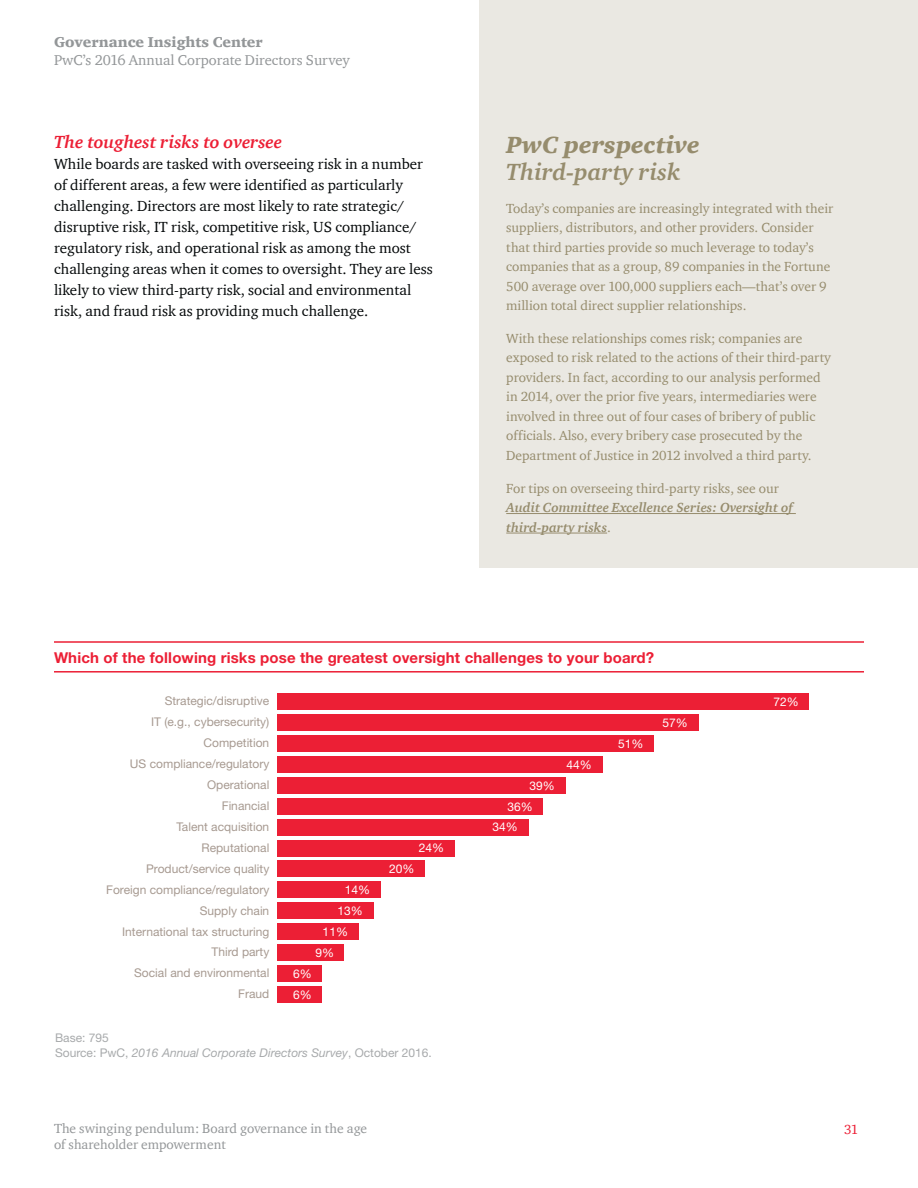
<style>
.page{position:relative;width:918px;height:1188px;background:#fff}
.page>*{position:absolute;margin:0;border:0;box-sizing:border-box;transform-origin:0 0}
.t1{font:italic 700 24px "ITC Charter Com";color:#968c6d}
.t2{font:italic 900 24px "ITC Charter Com";color:#968c6d}
.t3{font:italic 700 18px "ITC Charter Com";color:#ec1f35}
.t4{font:15px/21px "ITC Charter Com";color:#040809}
.t5{font:700 15px "Helvetica Neue";letter-spacing:.01em;color:#ec1f35}
.t6{font:14.7px "ITC Charter Com";color:#939698}
.t7{font:900 14.7px "ITC Charter Com";color:#939698}
.t8{font:13.5px/19.5px "ITC Charter Com";color:#968c6d}
.t9{font:13.5px/16.2px "ITC Charter Com";color:#939698}
.t10{font:italic 700 13.5px/19.5px "ITC Charter Com";color:#968c6d}
.t11{font:13.5px "ITC Charter Com";color:#ec1f35}
.t12{font:12px "Helvetica Neue";color:#a79a91}
.t13{font:italic 12px/15px "Helvetica Neue";color:#a8aaac}
.t14{font:12px "Helvetica Neue";color:#fff}
.s1{font-weight:400;font-style:normal}
.s2{font-style:normal}
</style>
<div class="page">
<hr style="left:54px;top:641px;width:810px;height:2px;background:#ec1f35">
<hr style="left:54px;top:671px;width:810px;height:2px;background:#ec1f35">
<div style="left:277px;top:693px;width:532px;height:17px;background:#ec1f35"></div>
<div style="left:277px;top:714px;width:422px;height:17px;background:#ec1f35"></div>
<div style="left:277px;top:735px;width:377px;height:17px;background:#ec1f35"></div>
<div style="left:277px;top:756px;width:325px;height:17px;background:#ec1f35"></div>
<div style="left:277px;top:777px;width:289px;height:17px;background:#ec1f35"></div>
<div style="left:277px;top:798px;width:266px;height:17px;background:#ec1f35"></div>
<div style="left:277px;top:819px;width:252px;height:16px;background:#ec1f35"></div>
<div style="left:277px;top:840px;width:178px;height:16px;background:#ec1f35"></div>
<div style="left:277px;top:861px;width:148px;height:16px;background:#ec1f35"></div>
<div style="left:277px;top:881px;width:104px;height:17px;background:#ec1f35"></div>
<div style="left:277px;top:902px;width:96px;height:17px;background:#ec1f35"></div>
<div style="left:277px;top:923px;width:82px;height:17px;background:#ec1f35"></div>
<div style="left:277px;top:944px;width:67px;height:17px;background:#ec1f35"></div>
<div style="left:277px;top:965px;width:45px;height:17px;background:#ec1f35"></div>
<div style="left:277px;top:986px;width:45px;height:17px;background:#ec1f35"></div>
<div style="left:480px;top:0;width:438px;height:567px;background:#eae8e2"></div>
<hr style="left:506px;top:513px;width:290px;height:1px;background:#968c6d">
<hr style="left:506px;top:533px;width:101px;height:1px;background:#968c6d">
<p class="t7" style="left:54px;top:33px;width:210px">Governance Insights Center</p>
<p class="t6" style="left:54px;top:51px;width:297px">PwC’s 2016 Annual Corporate Directors Survey</p>
<h2 class="t3" style="left:54px;top:131px;width:230px">The toughest risks to oversee</h2>
<p class="t4" style="left:54px;top:154px;width:380px">While boards are tasked with overseeing risk in a number of different areas, a few were identified as particularly challenging. Directors are most likely to rate strategic/ disruptive risk, IT risk, competitive risk, US compliance/ regulatory risk, and operational risk as among the most challenging areas when it comes to oversight. They are less likely to view third-party risk, social and environmental risk, and fraud risk as providing much challenge.</p>
<h1 class="t2" style="left:506px;top:130px;width:195px">PwC perspective</h1>
<h1 class="t1" style="left:506px;top:157px;width:176px">Third-party risk</h1>
<p class="t8" style="left:506px;top:198px;width:329px">Today’s companies are increasingly integrated with their suppliers, distributors, and other providers. Consider that third parties provide so much leverage to today’s companies that as a group, 89 companies in the Fortune 500 average over 100,000 suppliers each—that’s over 9 million total direct supplier relationships.</p>
<p class="t8" style="left:506px;top:328px;width:326px">With these relationships comes risk; companies are exposed to risk related to the actions of their third-party providers. In fact, according to our analysis performed in 2014, over the prior five years, intermediaries were involved in three out of four cases of bribery of public officials. Also, every bribery case prosecuted by the Department of Justice in 2012 involved a third party.</p>
<p class="t8" style="left:506px;top:478px;width:274px">For tips on overseeing third-party risks, see our</p>
<p class="t10" style="left:506px;top:498px;width:288px">Audit Committee Excellence Series: Oversight of third-party risks<span class="s1">.</span></p>
<p class="t5" style="left:54px;top:652px;width:602px">Which of the following risks pose the greatest oversight challenges to your board?</p>
<p class="t12" style="left:165px;top:697px;width:106px">Strategic/disruptive</p>
<p class="t12" style="left:151px;top:718px;width:120px">IT (e.g., cybersecurity)</p>
<p class="t12" style="left:204px;top:739px;width:67px">Competition</p>
<p class="t12" style="left:130px;top:760px;width:141px">US compliance/regulatory</p>
<p class="t12" style="left:207px;top:781px;width:64px">Operational</p>
<p class="t12" style="left:222px;top:801px;width:49px">Financial</p>
<p class="t12" style="left:176px;top:822px;width:94px">Talent acquisition</p>
<p class="t12" style="left:202px;top:843px;width:69px">Reputational</p>
<p class="t12" style="left:146px;top:864px;width:125px">Product/service quality</p>
<p class="t12" style="left:106px;top:885px;width:165px">Foreign compliance/regulatory</p>
<p class="t12" style="left:200px;top:906px;width:71px">Supply chain</p>
<p class="t12" style="left:122px;top:927px;width:149px">International tax structuring</p>
<p class="t12" style="left:212px;top:948px;width:59px">Third party</p>
<p class="t12" style="left:134px;top:969px;width:137px">Social and environmental</p>
<p class="t14" style="left:345px;top:886px;width:27px">14%</p>
<p class="t14" style="left:337px;top:907px;width:27px">13%</p>
<p class="t14" style="left:323px;top:927px;width:27px">11%</p>
<p class="t14" style="left:315px;top:948px;width:20px">9%</p>
<p class="t14" style="left:293px;top:969px;width:20px">6%</p>
<p class="t12" style="left:238px;top:990px;width:33px">Fraud</p>
<p class="t14" style="left:293px;top:990px;width:20px">6%</p>
<p class="t14" style="left:419px;top:844px;width:27px">24%</p>
<p class="t14" style="left:389px;top:865px;width:27px">20%</p>
<p class="t14" style="left:530px;top:781px;width:27px">39%</p>
<p class="t14" style="left:507px;top:802px;width:27px">36%</p>
<p class="t14" style="left:493px;top:823px;width:27px">34%</p>
<p class="t14" style="left:566px;top:760px;width:27px">44%</p>
<p class="t14" style="left:618px;top:739px;width:27px">51%</p>
<p class="t14" style="left:663px;top:718px;width:27px">57%</p>
<p class="t13" style="left:55px;top:1032px;width:378px"><span class="s2">Base: 795<br>Source: PwC,</span> 2016 Annual Corporate Directors Survey<span class="s2">, October 2016.</span></p>
<p class="t14" style="left:773px;top:697px;width:27px">72%</p>
<p class="t9" style="left:54px;top:1120px;width:315px">The swinging pendulum: Board governance in the age of shareholder empowerment</p>
<p class="t11" style="left:844px;top:1121px;width:16px">31</p>
</div>
